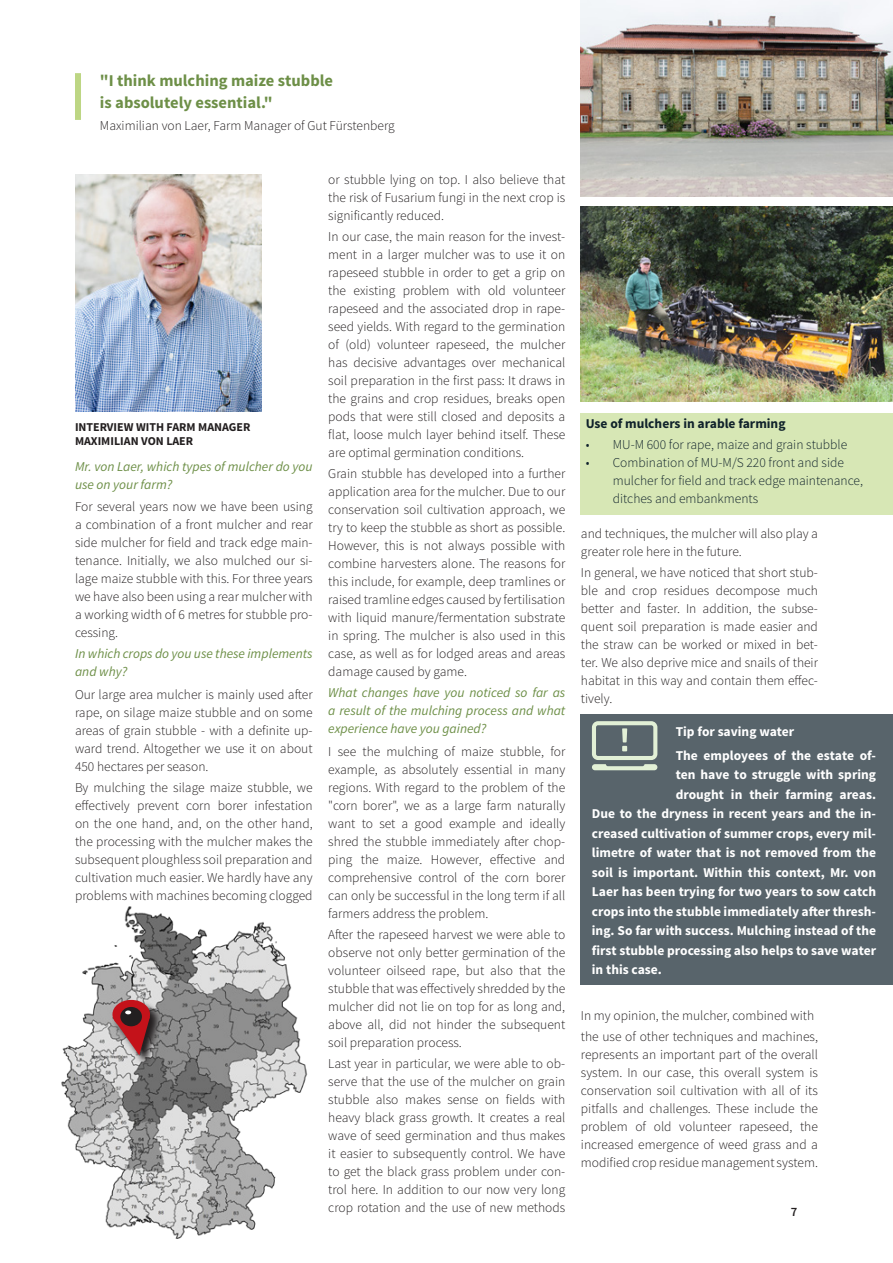
<style>
.page{position:relative;width:893px;height:1263px;background:#fff}
.page>*{position:absolute;margin:0;border:0;box-sizing:border-box;transform-origin:0 0}
.Hervorhebungen_Zitat{font:700 16.5px/22.5px "Source Sans Pro";color:#6d8f47}
.ABB_Fließtext{font:300 13.5px/18px "Source Sans Pro";color:#231f20;text-align:justify}
.Seitentext___schwarz{font:700 13.5px "Source Sans Pro";color:#fff}
.Interview-Frage{font:italic 13.5px/18px "Source Sans Pro";color:#6d8f47}
.t1{font:300 13.5px/18px "Source Sans Pro";color:#10222b}
.Seitentext___schwarz-2{font:300 13.5px "Source Sans Pro";color:#231f20}
.Seitentext___schwarz-3{font:700 13.5px "Source Sans Pro";color:#10222b}
.t2{font:600 12.75px "Source Sans Pro";color:#231f20}
.Abschnittstitel_Seit{font:700 12px/14.4px "Source Sans Pro";color:#231f20}
</style>
<div class="page">
<div style="left:580px;top:715px;width:313px;height:270px;background:#58646b"></div>
<img style="left:61px;top:906px;width:247px;height:333px">
<svg style="left:112px;top:999px;width:50px;height:68px"></svg>
<div style="left:112px;top:1000px;width:38px;height:29px;background:#c4121a;border-radius:50%"></div>
<div style="left:120px;top:1007px;width:22px;height:19px;background:#231f20;border-radius:50%"></div>
<svg style="left:114px;top:1010px;width:36px;height:45px"></svg>
<img style="left:75px;top:174px;width:186px;height:238px">
<div style="left:75px;top:73px;width:6px;height:47px;background:#bdd684"></div>
<img style="left:581px;top:0;width:312px;height:196px">
<img style="left:581px;top:206px;width:312px;height:195px">
<div style="left:581px;top:413px;width:312px;height:101px;background:#d7e7b5"></div>
<div style="left:586px;top:714px;width:90px;height:66px;background:#58646b"></div>
<svg style="left:592px;top:721px;width:65px;height:49px"></svg>
<p class="Hervorhebungen_Zitat" style="left:100px;top:69px;width:235px">"I think mulching maize stubble is absolutely essential."</p>
<p class="Seitentext___schwarz-2" style="left:100px;top:117px;width:296px">Maximilian von Laer, Farm Manager of Gut Fürstenberg</p>
<p class="Abschnittstitel_Seit" style="left:75px;top:420px;width:177px">INTERVIEW WITH FARM MANAGER<br>MAXIMILIAN VON LAER</p>
<p class="Interview-Frage" style="left:75px;top:457px;width:239px">Mr. von Laer, which types of mulcher do you use on your farm?</p>
<p class="ABB_Fließtext" style="left:75px;top:498px;width:239px">For several years now we have been using a combination of a front mulcher and rear side mulcher for field and track edge main&shy;tenance. Initially, we also mulched our si&shy;lage maize stubble with this. For three years we have also been using a rear mulcher with a working width of 6 metres for stubble pro&shy;cessing.</p>
<p class="Interview-Frage" style="left:75px;top:645px;width:239px">In which crops do you use these implements and why?</p>
<p class="ABB_Fließtext" style="left:75px;top:685px;width:239px">Our large area mulcher is mainly used after rape, on silage maize stubble and on some areas of grain stubble - with a definite up&shy;ward trend. Altogether we use it on about 450 hectares per season.</p>
<p class="ABB_Fließtext" style="left:75px;top:778px;width:239px">By mulching the silage maize stubble, we effectively prevent corn borer infestation on the one hand, and, on the other hand, the processing with the mulcher makes the subsequent ploughless soil preparation and cultivation much easier. We hardly have any problems with machines becoming clogged</p>
<p class="ABB_Fließtext" style="left:328px;top:171px;width:239px">or stubble lying on top. I also believe that the risk of Fusarium fungi in the next crop is significantly reduced.</p>
<p class="ABB_Fließtext" style="left:328px;top:228px;width:239px">In our case, the main reason for the invest&shy;ment in a larger mulcher was to use it on rapeseed stubble in order to get a grip on the existing problem with old volunteer rapeseed and the associated drop in rape&shy;seed yields. With regard to the germination of (old) volunteer rapeseed, the mulcher has decisive advantages over mechanical soil preparation in the first pass: It draws in the grains and crop residues, breaks open pods that were still closed and deposits a flat, loose mulch layer behind itself. These are optimal germination conditions.</p>
<p class="ABB_Fließtext" style="left:328px;top:465px;width:239px">Grain stubble has developed into a further application area for the mulcher. Due to our conservation soil cultivation approach, we try to keep the stubble as short as possible.<br>However, this is not always possible with combine harvesters alone. The reasons for this include, for example, deep tramlines or raised tramline edges caused by fertilisation with liquid manure/fermentation substrate in spring. The mulcher is also used in this case, as well as for lodged areas and areas damage caused by game.</p>
<p class="Interview-Frage" style="left:328px;top:684px;width:239px;text-align:justify">What changes have you noticed so far as a result of the mulching process and what experience have you gained?</p>
<p class="ABB_Fließtext" style="left:328px;top:742px;width:239px">I see the mulching of maize stubble, for example, as absolutely essential in many regions. With regard to the problem of the "corn borer", we as a large farm naturally want to set a good example and ideally shred the stubble immediately after chop&shy;ping the maize. However, effective and comprehensive control of the corn borer can only be successful in the long term if all farmers address the problem.</p>
<p class="ABB_Fließtext" style="left:328px;top:925px;width:239px">After the rapeseed harvest we were able to observe not only better germination of the volunteer oilseed rape, but also that the stubble that was effectively shredded by the mulcher did not lie on top for as long and, above all, did not hinder the subsequent soil preparation process.</p>
<p class="ABB_Fließtext" style="left:328px;top:1054px;width:239px">Last year in particular, we were able to ob&shy;serve that the use of the mulcher on grain stubble also makes sense on fields with heavy black grass growth. It creates a real wave of seed germination and thus makes it easier to subsequently control. We have to get the black grass problem under con&shy;trol here. In addition to our now very long crop rotation and the use of new methods</p>
<p class="Seitentext___schwarz-3" style="left:586px;top:415px;width:201px">Use of mulchers in arable farming</p>
<p class="t1" style="left:586px;top:436px;width:263px">• MU-M 600 for rape, maize and grain stubble</p>
<p class="t1" style="left:613px;top:454px;width:252px;text-indent:-27px">• Combination of MU-M/S 220 front and side mulcher for field and track edge maintenance, ditches and embankments</p>
<p class="ABB_Fließtext" style="left:581px;top:524px;width:239px">and techniques, the mulcher will also play a greater role here in the future.</p>
<p class="ABB_Fließtext" style="left:581px;top:563px;width:239px">In general, we have noticed that short stub&shy;ble and crop residues decompose much better and faster. In addition, the subse&shy;quent soil preparation is made easier and the straw can be worked or mixed in bet&shy;ter. We also deprive mice and snails of their habitat in this way and contain them effec&shy;tively.</p>
<p class="Seitentext___schwarz" style="left:676px;top:722px;width:120px">Tip for saving water</p>
<p class="Seitentext___schwarz" style="left:676px;top:746px;width:202px">The employees of the estate of-</p>
<p class="Seitentext___schwarz" style="left:676px;top:766px;width:202px">ten have to struggle with spring</p>
<p class="Seitentext___schwarz" style="left:676px;top:785px;width:202px">drought in their farming areas.</p>
<p class="Seitentext___schwarz" style="left:592px;top:805px;width:286px">Due to the dryness in recent years and the in-</p>
<p class="Seitentext___schwarz" style="left:592px;top:824px;width:286px">creased cultivation of summer crops, every mil-</p>
<p class="Seitentext___schwarz" style="left:592px;top:844px;width:286px">limetre of water that is not removed from the</p>
<p class="Seitentext___schwarz" style="left:592px;top:863px;width:286px">soil is important. Within this context, Mr. von</p>
<p class="Seitentext___schwarz" style="left:592px;top:883px;width:286px">Laer has been trying for two years to sow catch</p>
<p class="Seitentext___schwarz" style="left:592px;top:902px;width:286px">crops into the stubble immediately after thresh-</p>
<p class="Seitentext___schwarz" style="left:592px;top:922px;width:286px">ing. So far with success. Mulching instead of the</p>
<p class="Seitentext___schwarz" style="left:592px;top:941px;width:286px">first stubble processing also helps to save water</p>
<p class="Seitentext___schwarz" style="left:592px;top:961px;width:72px">in this case.</p>
<p class="ABB_Fließtext" style="left:581px;top:1007px;width:235px">In my opinion, the mulcher, combined with</p>
<p class="ABB_Fließtext" style="left:581px;top:1028px;width:239px">the use of other techniques and machines, represents an important part of the overall system. In our case, this overall system is conservation soil cultivation with all of its pitfalls and challenges. These include the problem of old volunteer rapeseed, the increased emergence of weed grass and a modified crop residue management system.</p>
<p class="t2" style="left:791px;top:1203px;width:8px">7</p>
</div>
